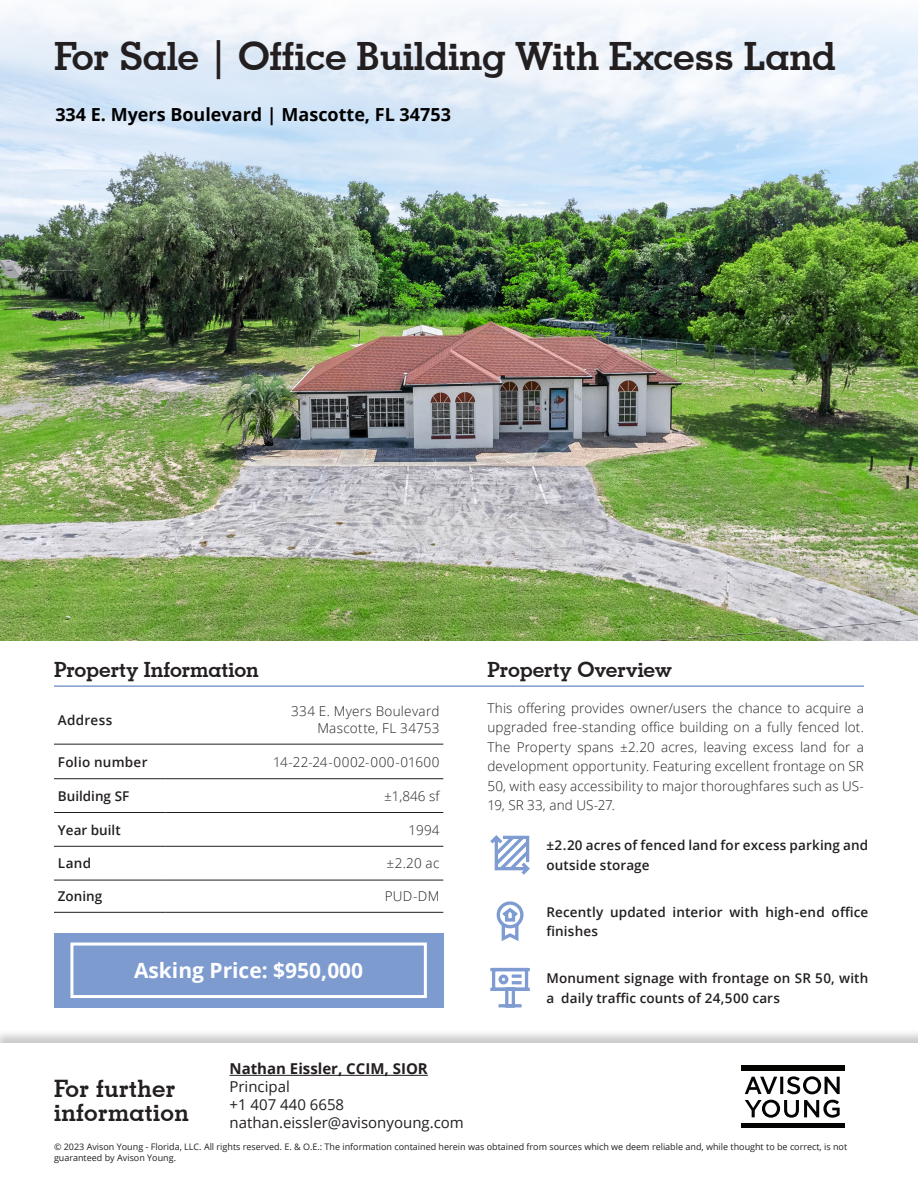
<style>
.page{position:relative;width:918px;height:1188px;background:#fff}
.page>*{position:absolute;margin:0;border:0;box-sizing:border-box;transform-origin:0 0}
.t1{font:700 39px "Geometric Slab 703 BT";letter-spacing:-.01em;color:#231f20}
.More_info_block_white{font:700 24px "Geometric Slab 703 BT";letter-spacing:.015em;color:#231f20}
.Heading_16pt{font:700 21px "Geometric Slab 703 BT";color:#231f20}
.t2{font:700 21px "Open Sans";color:#fff}
.t3{font:700 18px "Open Sans";color:#000}
.t4{font:15px "Open Sans";color:#231f20}
.t5{font:700 15px "Open Sans";color:#231f20}
.Bright_Blue_Subheading{font:300 13.5px/19.5px "Open Sans";letter-spacing:.01em;color:#231f20;text-align:justify}
.Bright_Blue_Subheading-2{font:600 13.5px/19.5px "Open Sans";letter-spacing:.01em;color:#231f20}
.Table_Content_Property_Highlights_Right{font:300 13.5px "Open Sans";letter-spacing:.02em;color:#231f20}
.Table_Content_Property_Highlights{font:600 13.5px "Open Sans";color:#231f20}
.Table_Content_Property_Highlights-2{font:600 13.5px "Open Sans";letter-spacing:.02em;color:#231f20}
.Table_Content_Property_Highlights-3{font:600 13.5px "Open Sans";letter-spacing:.025em;color:#231f20}
.t6{font:9px/10.8px "Open Sans";color:#231f20}
</style>
<div class="page">
<hr style="left:54px;top:744px;width:112px;height:1px;background:#231f20">
<hr style="left:166px;top:744px;width:277px;height:1px;background:#231f20">
<hr style="left:54px;top:778px;width:112px;height:1px;background:#231f20">
<hr style="left:166px;top:778px;width:277px;height:1px;background:#231f20">
<hr style="left:54px;top:812px;width:112px;height:1px;background:#231f20">
<hr style="left:166px;top:812px;width:277px;height:1px;background:#231f20">
<hr style="left:54px;top:846px;width:112px;height:1px;background:#231f20">
<hr style="left:166px;top:846px;width:277px;height:1px;background:#231f20">
<hr style="left:54px;top:880px;width:112px;height:1px;background:#231f20">
<hr style="left:166px;top:880px;width:277px;height:1px;background:#231f20">
<hr style="left:54px;top:912px;width:112px;height:1px;background:#231f20">
<hr style="left:166px;top:912px;width:277px;height:1px;background:#231f20">
<div style="left:54px;top:933px;width:389px;height:74px;background:#7e9bd0"></div>
<div style="left:70px;top:943px;width:357px;height:55px;border:3px solid #fff"></div>
<img style="left:0;top:4px;width:918px;height:636px">
<div style="left:0;top:1029px;width:918px;height:159px;background:#231f20;opacity:.23"></div>
<div style="left:0;top:1043px;width:918px;height:145px;background:#fff"></div>
<div style="left:742px;top:1065px;width:103px;height:5px;background:#040503"></div>
<div style="left:742px;top:1123px;width:103px;height:5px;background:#040503"></div>
<svg style="left:745px;top:1076px;width:95px;height:18px"></svg>
<svg style="left:745px;top:1100px;width:95px;height:18px"></svg>
<hr style="left:230px;top:1075px;width:198px;height:1px;background:#231f20">
<svg style="left:490px;top:835px;width:40px;height:40px"></svg>
<svg style="left:496px;top:901px;width:28px;height:40px"></svg>
<svg style="left:490px;top:967px;width:40px;height:41px"></svg>
<hr style="left:54px;top:685px;width:810px;height:2px;background:#7e9cd1">
<p class="t1" style="left:54px;top:32px;width:784px">For Sale | Office Building With Excess Land</p>
<p class="t3" style="left:55px;top:102px;width:397px">334 E. Myers Boulevard | Mascotte, FL 34753</p>
<p class="Heading_16pt" style="left:54px;top:657px;width:206px">Property Information</p>
<p class="Table_Content_Property_Highlights-3" style="left:58px;top:710px;width:56px">Address</p>
<p class="Table_Content_Property_Highlights_Right" style="left:291px;top:702px;width:150px">334 E. Myers Boulevard</p>
<p class="Table_Content_Property_Highlights_Right" style="left:317px;top:718px;width:123px">Mascotte, FL 34753</p>
<p class="Table_Content_Property_Highlights-2" style="left:58px;top:752px;width:91px">Folio number</p>
<p class="Table_Content_Property_Highlights_Right" style="left:273px;top:752px;width:168px">14-22-24-0002-000-01600</p>
<p class="Table_Content_Property_Highlights" style="left:58px;top:787px;width:73px">Building SF</p>
<p class="Table_Content_Property_Highlights_Right" style="left:384px;top:787px;width:57px">±1,846 sf</p>
<p class="Table_Content_Property_Highlights" style="left:58px;top:820px;width:64px">Year built</p>
<p class="Table_Content_Property_Highlights_Right" style="left:409px;top:820px;width:32px">1994</p>
<p class="Table_Content_Property_Highlights" style="left:58px;top:854px;width:35px">Land</p>
<p class="Table_Content_Property_Highlights_Right" style="left:387px;top:854px;width:54px">±2.20 ac</p>
<p class="Table_Content_Property_Highlights" style="left:58px;top:887px;width:46px">Zoning</p>
<p class="Table_Content_Property_Highlights_Right" style="left:385px;top:887px;width:56px">PUD-DM</p>
<p class="t2" style="left:134px;top:956px;width:231px">Asking Price: $950,000</p>
<p class="More_info_block_white" style="left:54px;top:1074px;width:123px">For further</p>
<p class="More_info_block_white" style="left:54px;top:1098px;width:136px">information</p>
<p class="t5" style="left:230px;top:1058px;width:200px">Nathan Eissler, CCIM, SIOR</p>
<p class="t4" style="left:230px;top:1077px;width:62px">Principal</p>
<p class="t4" style="left:230px;top:1095px;width:116px">+1 407 440 6658</p>
<p class="t4" style="left:230px;top:1113px;width:236px">nathan.eissler@avisonyoung.com</p>
<p class="Heading_16pt" style="left:487px;top:657px;width:186px">Property Overview</p>
<p class="Bright_Blue_Subheading" style="left:487px;top:698px;width:378px">This offering provides owner/users the chance to acquire a upgraded free-standing office building on a fully fenced lot.<br>The Property spans ±2.20 acres, leaving excess land for a development opportunity. Featuring excellent frontage on SR 50, with easy accessibility to major thoroughfares such as US-19, SR 33, and US-27.</p>
<p class="Bright_Blue_Subheading-2" style="left:546px;top:835px;width:323px">±2.20 acres of fenced land for excess parking and outside storage</p>
<p class="Bright_Blue_Subheading-2" style="left:546px;top:902px;width:323px">Recently updated interior with high-end office finishes</p>
<p class="Bright_Blue_Subheading-2" style="left:546px;top:968px;width:323px">Monument signage with frontage on SR 50, with a daily traffic counts of 24,500 cars</p>
<p class="t6" style="left:54px;top:1141px;width:795px">© 2023 Avison Young - Florida, LLC. All rights reserved. E. &amp; O.E.: The information contained herein was obtained from sources which we deem reliable and, while thought to be correct, is not guaranteed by Avison Young.</p>
</div>
